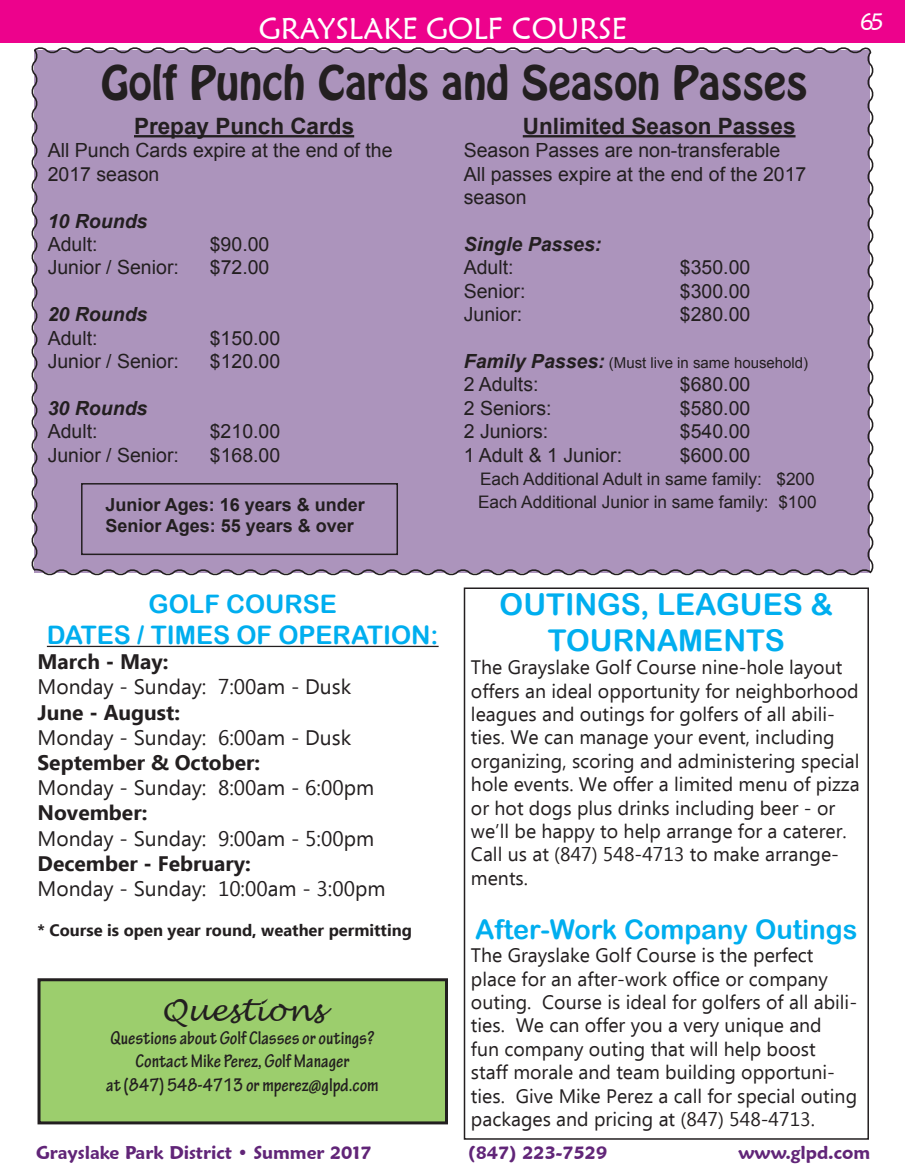
<style>
.page{position:relative;width:905px;height:1175px;background:#fff}
.page>*{position:absolute;margin:0;border:0;box-sizing:border-box;transform-origin:0 0}
.t1{font:42px "Hobo Std";color:#231f20}
.t2{font:30px/36px "Arial Rounded MT Bold";color:#00aeef;text-align:center}
.t3{font:30px "Maiandra GD";color:#fff}
.t4{font:italic 30px "Lucida Handwriting";color:#231f20}
.t5{font:27px "Arial Rounded MT Bold";color:#00aeef}
.t6{font:25.5px "Arial Rounded MT Bold";color:#00aeef}
.t7{font:24px "Maiandra GD";color:#fff}
.t8{font:700 22.5px "Arial";color:#231f20}
.t9{font:21px "Ebrima";color:#231f20}
.t10{font:700 21px "Ebrima";color:#231f20}
.t11{font:19.5px/23.4px "Ebrima";color:#231f20}
.t12{font:19.5px/23.4px "Arial";color:#231f20}
.t13{font:700 condensed 19.5px "Tekton Pro";color:#231f20}
.t14{font:italic 700 19.5px "Arial";color:#231f20}
.t15{font:600 18px "Maiandra GD";color:#612578}
.t16{font:700 18px "Arial";color:#231f20}
.t17{font:17.25px "Arial";color:#231f20}
.t18{font:700 16.5px "Ebrima";color:#231f20}
.t19{font:15px "Arial";color:#231f20}
.s1{font-weight:700;font-style:italic;font-size:19.5px}
</style>
<div class="page">
<div style="left:0;top:0;width:904px;height:43px;background:#ed028c"></div>
<div style="left:39px;top:979px;width:407px;height:143px;background:#9cce6d"></div>
<div style="left:38px;top:978px;width:410px;height:146px;border:3px solid #231f20"></div>
<div style="left:31px;top:47px;width:843px;height:529px;background:#ac94bc"></div>
<hr style="left:47px;top:646px;width:391px;height:1px;background:#231f20">
<div style="left:464px;top:587px;width:404px;height:552px;border:2px solid #231f20"></div>
<hr style="left:134px;top:135px;width:220px;height:2px;background:#231f20">
<hr style="left:522px;top:135px;width:273px;height:2px;background:#231f20">
<div style="left:81px;top:483px;width:317px;height:72px;border:2px solid #231f20"></div>
<p class="t3" style="left:259px;top:10px;width:370px">GRAYSLAKE GOLF COURSE</p>
<p class="t1" style="left:101px;top:54px;width:708px">Golf Punch Cards and Season Passes</p>
<p class="t8" style="left:134px;top:111px;width:222px">Prepay Punch Cards</p>
<p class="t12" style="left:48px;top:139px;width:346px">All Punch Cards expire at the end of the<br>2017 season</p>
<p class="t14" style="left:48px;top:208px;width:101px">10 Rounds</p>
<p class="t12" style="left:48px;top:232px;width:51px">Adult:</p>
<p class="t12" style="left:210px;top:232px;width:61px">$90.00</p>
<p class="t12" style="left:48px;top:256px;width:133px">Junior / Senior:</p>
<p class="t12" style="left:210px;top:256px;width:61px">$72.00</p>
<p class="t14" style="left:48px;top:301px;width:101px">20 Rounds</p>
<p class="t12" style="left:48px;top:326px;width:51px">Adult:</p>
<p class="t12" style="left:210px;top:326px;width:72px">$150.00</p>
<p class="t12" style="left:48px;top:349px;width:133px">Junior / Senior:</p>
<p class="t12" style="left:210px;top:349px;width:72px">$120.00</p>
<p class="t14" style="left:48px;top:395px;width:101px">30 Rounds</p>
<p class="t12" style="left:48px;top:420px;width:51px">Adult:</p>
<p class="t12" style="left:210px;top:420px;width:72px">$210.00</p>
<p class="t12" style="left:48px;top:443px;width:133px">Junior / Senior:</p>
<p class="t12" style="left:210px;top:443px;width:72px">$168.00</p>
<p class="t16" style="left:105px;top:492px;width:261px">Junior Ages: 16 years &amp; under</p>
<p class="t16" style="left:105px;top:514px;width:250px">Senior Ages: 55 years &amp; over</p>
<p class="t8" style="left:522px;top:111px;width:274px">Unlimited Season Passes</p>
<p class="t12" style="left:464px;top:139px;width:318px">Season Passes are non-transferable</p>
<p class="t12" style="left:464px;top:162px;width:344px">All passes expire at the end of the 2017</p>
<p class="t12" style="left:464px;top:186px;width:64px">season</p>
<p class="t14" style="left:464px;top:231px;width:139px">Single Passes:</p>
<p class="t12" style="left:464px;top:256px;width:51px">Adult:</p>
<p class="t12" style="left:679px;top:256px;width:72px">$350.00</p>
<p class="t12" style="left:464px;top:279px;width:63px">Senior:</p>
<p class="t12" style="left:679px;top:279px;width:72px">$300.00</p>
<p class="t12" style="left:464px;top:303px;width:60px">Junior:</p>
<p class="t12" style="left:679px;top:303px;width:72px">$280.00</p>
<p class="t19" style="left:464px;top:353px;width:346px"><span class="s1">Family Passes:</span> (Must live in same household)</p>
<p class="t12" style="left:464px;top:373px;width:76px">2 Adults:</p>
<p class="t12" style="left:679px;top:373px;width:72px">$680.00</p>
<p class="t12" style="left:464px;top:396px;width:89px">2 Seniors:</p>
<p class="t12" style="left:679px;top:396px;width:72px">$580.00</p>
<p class="t12" style="left:464px;top:420px;width:86px">2 Juniors:</p>
<p class="t12" style="left:679px;top:420px;width:72px">$540.00</p>
<p class="t12" style="left:464px;top:443px;width:160px">1 Adult &amp; 1 Junior:</p>
<p class="t12" style="left:680px;top:443px;width:72px">$600.00</p>
<p class="t17" style="left:480px;top:467px;width:336px">Each Additional Adult in same family: $200</p>
<p class="t17" style="left:478px;top:491px;width:340px">Each Additional Junior in same family: $100</p>
<p class="t7" style="left:860px;top:7px;width:25px">65</p>
<p class="t6" style="left:148px;top:589px;width:190px">GOLF COURSE</p>
<p class="t6" style="left:47px;top:619px;width:393px">DATES / TIMES OF OPERATION:</p>
<p class="t10" style="left:38px;top:646px;width:132px">March - May:</p>
<p class="t9" style="left:38px;top:672px;width:315px">Monday - Sunday: 7:00am - Dusk</p>
<p class="t10" style="left:38px;top:696px;width:144px">June - August:</p>
<p class="t9" style="left:38px;top:722px;width:315px">Monday - Sunday: 6:00am - Dusk</p>
<p class="t10" style="left:38px;top:747px;width:224px">September &amp; October:</p>
<p class="t9" style="left:38px;top:772px;width:338px">Monday - Sunday: 8:00am - 6:00pm</p>
<p class="t10" style="left:38px;top:797px;width:111px">November:</p>
<p class="t9" style="left:38px;top:823px;width:338px">Monday - Sunday: 9:00am - 5:00pm</p>
<p class="t10" style="left:38px;top:847px;width:215px">December - February:</p>
<p class="t9" style="left:38px;top:873px;width:349px">Monday - Sunday: 10:00am - 3:00pm</p>
<p class="t18" style="left:38px;top:917px;width:376px">* Course is open year round, weather permitting</p>
<p class="t4" style="left:161px;top:991px;width:165px">Questions</p>
<p class="t13" style="left:110px;top:1026px;width:265px">Questions about Golf Classes or outings?</p>
<p class="t13" style="left:135px;top:1049px;width:215px">Contact Mike Perez, Golf Manager</p>
<p class="t13" style="left:106px;top:1073px;width:274px">at (847) 548-4713 or mperez@glpd.com</p>
<p class="t2" style="left:499px;top:585px;width:335px">OUTINGS, LEAGUES &amp;<br>TOURNAMENTS</p>
<p class="t11" style="left:471px;top:657px;width:390px">The Grayslake Golf Course nine-hole layout offers an ideal opportunity for neighborhood leagues and outings for golfers of all abili&shy;ties. We can manage your event, including organizing, scoring and administering special hole events. We offer a limited menu of pizza or hot dogs plus drinks including beer - or we’ll be happy to help arrange for a caterer.<br>Call us at (847) 548-4713 to make arrange&shy;ments.</p>
<p class="t5" style="left:475px;top:913px;width:383px">After-Work Company Outings</p>
<p class="t11" style="left:471px;top:945px;width:388px">The Grayslake Golf Course is the perfect place for an after-work office or company outing. Course is ideal for golfers of all abili&shy;ties. We can offer you a very unique and<br>fun company outing that will help boost staff morale and team building opportuni&shy;ties. Give Mike Perez a call for special outing packages and pricing at (847) 548-4713.</p>
<p class="t15" style="left:36px;top:1141px;width:337px">Grayslake Park District • Summer 2017</p>
<p class="t15" style="left:468px;top:1141px;width:141px">(847) 223-7529</p>
<p class="t15" style="left:738px;top:1141px;width:133px">www.glpd.com</p>
</div>
